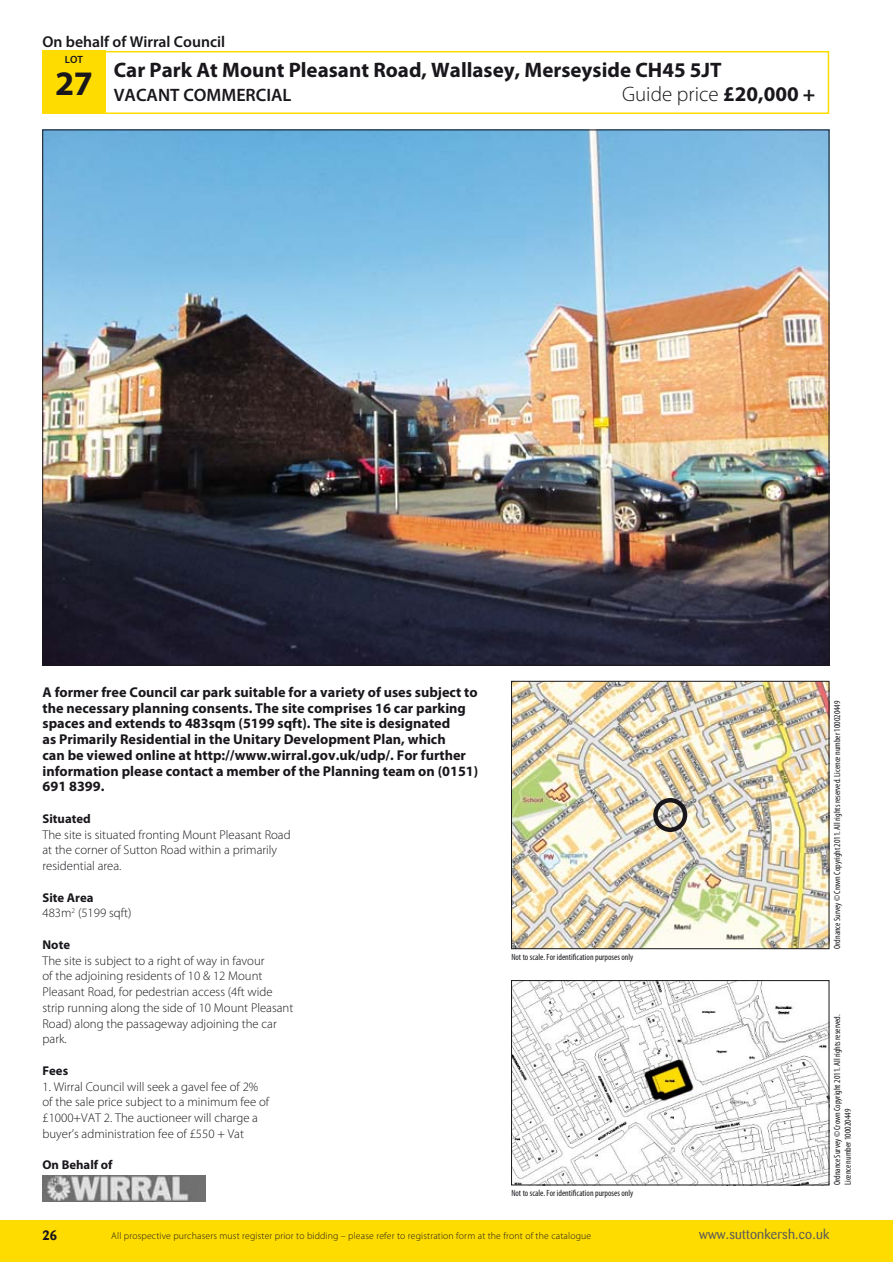
<style>
.page{position:relative;width:893px;height:1263px;background:#fff}
.page>*{position:absolute;margin:0;border:0;box-sizing:border-box;transform-origin:0 0}
.t1{font:700 34.5px "Myriad Pro";color:#1a171c}
.t2{font:700 21px "Myriad Pro";color:#1a171c}
.t3{font:300 21px "Myriad Pro";color:#1a171c}
.t4{font:600 18px "Myriad Pro";color:#1a171c}
.t5{font:600 15.75px "Myriad Pro";color:#1a171c}
.t6{font:700 14.25px/15.8px "Myriad Pro";color:#1a171c}
.t7{font:13.5px "Barmeno BQ";letter-spacing:.015em;color:#58585a}
.t8{font:700 13.5px "Barmeno BQ";color:#1a171c}
.t9{font:300 12.75px/15.8px "Myriad Pro";color:#1a171c}
.t10{font:700 12.75px "Myriad Pro";color:#1a171c}
.t11{font:600 10.5px "Myriad Pro";color:#1a171c}
.t12{font:300 9.75px "Myriad Pro";letter-spacing:.015em;color:#1a171c}
.t13{font:condensed 9px/10.5px "Myriad Pro";color:#1a171c}
.s1{font-weight:700}
</style>
<div class="page">
<div style="left:1px;top:1220px;width:892px;height:42px;background:#ffdc00"></div>
<svg style="left:42px;top:50px;width:788px;height:64px"></svg>
<img style="left:43px;top:1175px;width:162px;height:27px">
<img style="left:45px;top:132px;width:782px;height:531px">
<div style="left:43px;top:51px;width:63px;height:63px;background:#ffdc00"></div>
<img style="left:513px;top:683px;width:314px;height:264px">
<div style="left:511px;top:681px;width:318px;height:268px;border:1px solid #1a171c"></div>
<div style="left:653px;top:798px;width:34px;height:34px;border:4px solid #1a171c;border-radius:50%"></div>
<svg style="left:511px;top:980px;width:318px;height:205px"></svg>
<p class="t5" style="left:43px;top:36px;width:184px">On behalf of Wirral Council</p>
<p class="t11" style="left:65px;top:56px;width:20px">LOT</p>
<h1 class="t1" style="left:55px;top:71px;width:39px">27</h1>
<h2 class="t2" style="left:114px;top:62px;width:609px">Car Park At Mount Pleasant Road, Wallasey, Merseyside CH45 5JT</h2>
<h3 class="t4" style="left:114px;top:88px;width:179px">VACANT COMMERCIAL</h3>
<h2 class="t3" style="left:622px;top:86px;width:195px">Guide price <span class="s1">£20,000 +</span></h2>
<p class="t6" style="left:43px;top:685px;width:437px">A former free Council car park suitable for a variety of uses subject to the necessary planning consents. The site comprises 16 car parking spaces and extends to 483sqm (5199 sqft). The site is designated<br>as Primarily Residential in the Unitary Development Plan, which<br>can be viewed online at http://www.wirral.gov.uk/udp/. For further information please contact a member of the Planning team on (0151)<br>691 8399.</p>
<p class="t10" style="left:43px;top:814px;width:50px">Situated</p>
<p class="t9" style="left:43px;top:827px;width:250px">The site is situated fronting Mount Pleasant Road at the corner of Sutton Road within a primarily residential area.</p>
<p class="t9" style="left:43px;top:890px;width:90px"><span class="s1">Site Area<br></span>483m<sup>2</sup> (5199 sqft)</p>
<p class="t10" style="left:43px;top:940px;width:29px">Note</p>
<p class="t9" style="left:43px;top:953px;width:252px">The site is subject to a right of way in favour<br>of the adjoining residents of 10 &amp; 12 Mount Pleasant Road, for pedestrian access (4ft wide strip running along the side of 10 Mount Pleasant Road) along the passageway adjoining the car park.</p>
<p class="t10" style="left:43px;top:1066px;width:27px">Fees</p>
<p class="t9" style="left:43px;top:1079px;width:228px">1. Wirral Council will seek a gavel fee of 2% of the sale price subject to a minimum fee of £1000+VAT 2. The auctioneer will charge a buyer’s administration fee of £550 + Vat</p>
<p class="t10" style="left:43px;top:1160px;width:71px">On Behalf of</p>
<p class="t13" style="left:511px;top:952px;width:124px">Not to scale. For identification purposes only</p>
<p class="t13" style="left:511px;top:1189px;width:124px">Not to scale. For identification purposes only</p>
<p class="t13" style="left:833px;top:949px;width:250px;rotate:-90deg">Ordnance Survey © Crown Copyright 2011. All rights reserved. Licence number 100020449</p>
<p class="t13" style="left:833px;top:1185px;width:172px;rotate:-90deg">Ordnance Survey © Crown Copyright 2011. All rights reserved.<br>Licence number 100020449</p>
<p class="t8" style="left:43px;top:1227px;width:16px">26</p>
<p class="t12" style="left:111px;top:1232px;width:481px">All prospective purchasers must register prior to bidding – please refer to registration form at the front of the catalogue</p>
<p class="t7" style="left:699px;top:1227px;width:132px">www.suttonkersh.co.uk</p>
</div>
